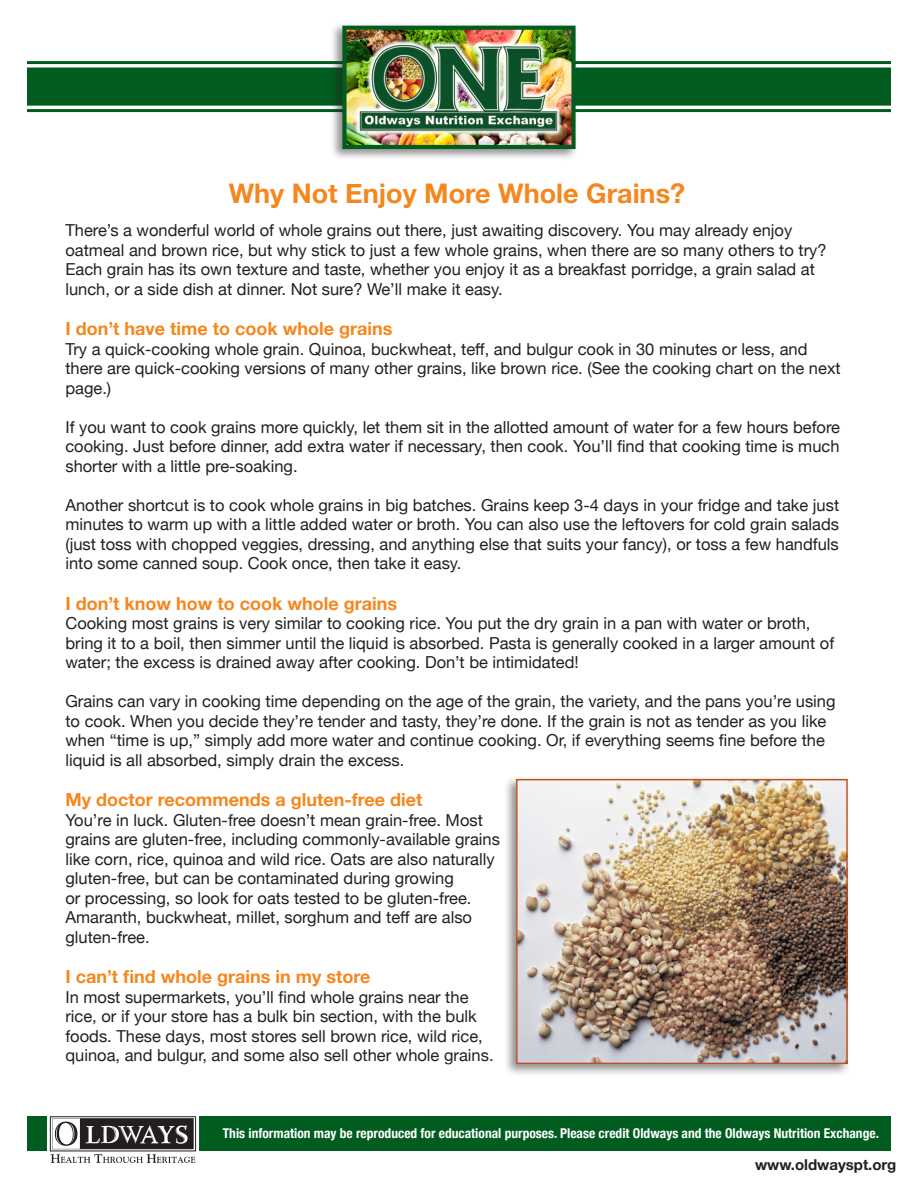
<style>
.page{position:relative;width:918px;height:1188px;background:#fff}
.page>*{position:absolute;margin:0;border:0;box-sizing:border-box;transform-origin:0 0}
.Title_18{font:700 27px "Helvetica Neue";color:#f5871f}
.Subhead_12{font:700 18px "Helvetica Neue";color:#f5871f}
.t1{font:16.5px/19.5px "Helvetica Neue";color:#231f20}
.t2{font:700 15px "Helvetica Neue";color:#231f20}
.t3{font:700 condensed 13.5px "Helvetica Neue";color:#fff}
</style>
<div class="page">
<div style="left:27px;top:1117px;width:864px;height:34px;background:#015c20"></div>
<img style="left:47px;top:1116px;width:152px;height:47px">
<div style="left:27px;top:68px;width:864px;height:38px;background:#015c20;border:3px solid #015c20"></div>
<hr style="left:27px;top:109px;width:864px;height:3px;background:#015c20">
<hr style="left:27px;top:61px;width:864px;height:3px;background:#015c20">
<div style="left:329px;top:22px;width:249px;height:139px;background:#231f20;opacity:.5"></div>
<img style="left:347px;top:31px;width:224px;height:113px">
<div style="left:342px;top:26px;width:234px;height:123px;border:4px solid #015c20"></div>
<svg style="left:354px;top:39px;width:209px;height:98px"></svg>
<img style="left:355px;top:40px;width:207px;height:96px">
<div style="left:503px;top:775px;width:347px;height:301px;background:#231f20;opacity:.5"></div>
<img style="left:518px;top:781px;width:328px;height:281px">
<div style="left:516px;top:779px;width:332px;height:285px;border:1px solid #c04f19"></div>
<p class="Title_18" style="left:229px;top:172px;width:458px">Why Not Enjoy More Whole Grains?</p>
<p class="t1" style="left:65px;top:221px;width:763px">There’s a wonderful world of whole grains out there, just awaiting discovery. You may already enjoy oatmeal and brown rice, but why stick to just a few whole grains, when there are so many others to try?<br>Each grain has its own texture and taste, whether you enjoy it as a breakfast porridge, a grain salad at lunch, or a side dish at dinner. Not sure? We’ll make it easy.</p>
<p class="Subhead_12" style="left:65px;top:315px;width:328px">I don’t have time to cook whole grains</p>
<p class="t1" style="left:65px;top:340px;width:777px">Try a quick-cooking whole grain. Quinoa, buckwheat, teff, and bulgur cook in 30 minutes or less, and there are quick-cooking versions of many other grains, like brown rice. (See the cooking chart on the next page.)</p>
<p class="t1" style="left:65px;top:418px;width:776px;text-align:justify">If you want to cook grains more quickly, let them sit in the allotted amount of water for a few hours before cooking. Just before dinner, add extra water if necessary, then cook. You’ll find that cooking time is much shorter with a little pre-soaking.</p>
<p class="t1" style="left:65px;top:496px;width:775px;text-align:justify">Another shortcut is to cook whole grains in big batches. Grains keep 3-4 days in your fridge and take just minutes to warm up with a little added water or broth. You can also use the leftovers for cold grain salads (just toss with chopped veggies, dressing, and anything else that suits your fancy), or toss a few handfuls into some canned soup. Cook once, then take it easy.</p>
<p class="Subhead_12" style="left:65px;top:589px;width:333px">I don’t know how to cook whole grains</p>
<p class="t1" style="left:65px;top:614px;width:770px">Cooking most grains is very similar to cooking rice. You put the dry grain in a pan with water or broth, bring it to a boil, then simmer until the liquid is absorbed. Pasta is generally cooked in a larger amount of water; the excess is drained away after cooking. Don’t be intimidated!</p>
<p class="t1" style="left:65px;top:692px;width:772px">Grains can vary in cooking time depending on the age of the grain, the variety, and the pans you’re using to cook. When you decide they’re tender and tasty, they’re done. If the grain is not as tender as you like when “time is up,” simply add more water and continue cooking. Or, if everything seems fine before the liquid is all absorbed, simply drain the excess.</p>
<p class="Subhead_12" style="left:65px;top:786px;width:358px">My doctor recommends a gluten-free diet</p>
<p class="t1" style="left:65px;top:811px;width:436px">You’re in luck. Gluten-free doesn’t mean grain-free. Most grains are gluten-free, including commonly-available grains like corn, rice, quinoa and wild rice. Oats are also naturally gluten-free, but can be contaminated during growing<br>or processing, so look for oats tested to be gluten-free.<br>Amaranth, buckwheat, millet, sorghum and teff are also gluten-free.</p>
<p class="Subhead_12" style="left:65px;top:963px;width:306px">I can’t find whole grains in my store</p>
<p class="t1" style="left:65px;top:988px;width:430px">In most supermarkets, you’ll find whole grains near the rice, or if your store has a bulk bin section, with the bulk foods. These days, most stores sell brown rice, wild rice, quinoa, and bulgur, and some also sell other whole grains.</p>
<p class="t3" style="left:223px;top:1122px;width:658px">This information may be reproduced for educational purposes. Please credit Oldways and the Oldways Nutrition Exchange.</p>
<p class="t2" style="left:755px;top:1153px;width:143px">www.oldwayspt.org</p>
</div>
